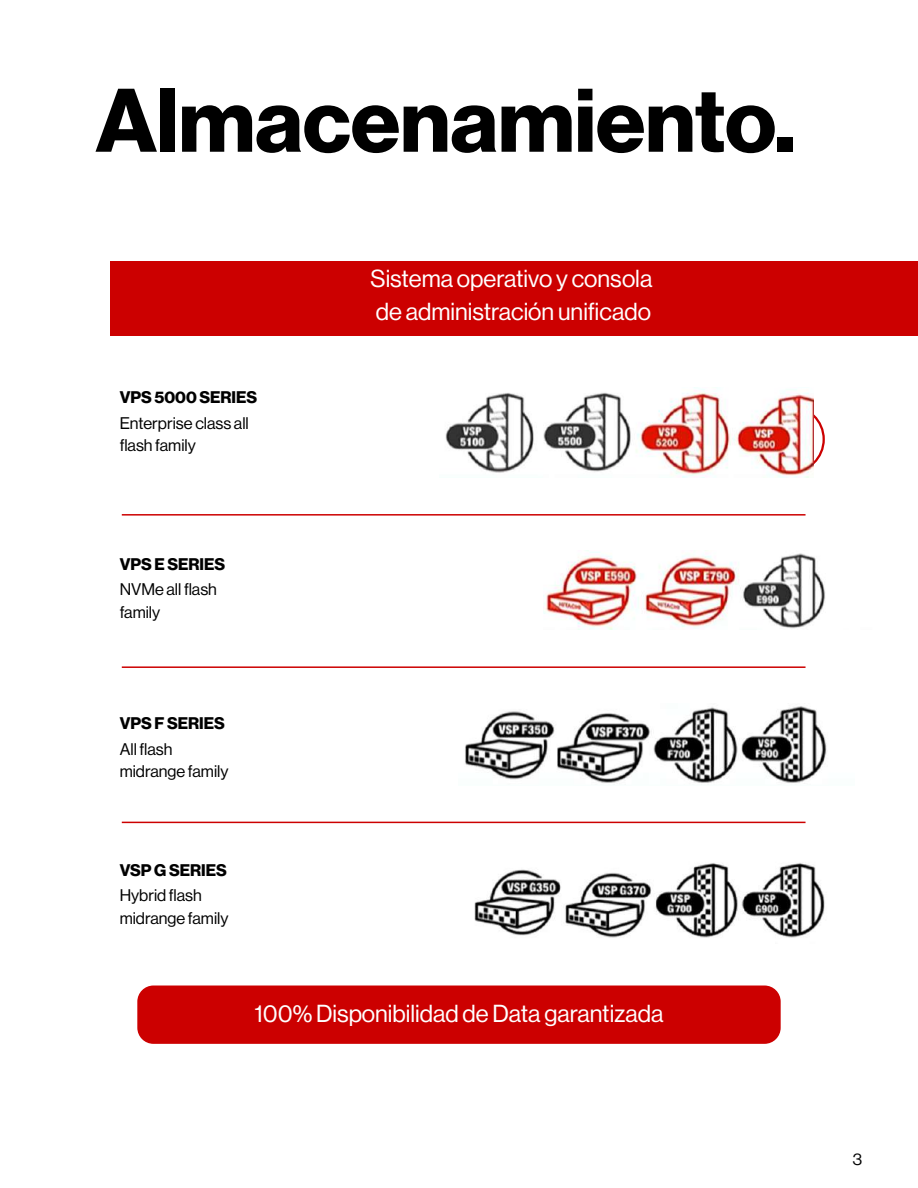
<style>
.page{position:relative;width:918px;height:1188px;background:#fff}
.page>*{position:absolute;margin:0;border:0;box-sizing:border-box;transform-origin:0 0}
.t1{font:700 88.2px "Neue Haas Display";color:#000}
.t2{font:24.15px/32.8px "Neue Haas Display";color:#fff}
.t3{font:16.5px/22.5px "Neue Haas Display";color:#000}
.t4{font:700 16.5px "Neue Haas Display";color:#000}
</style>
<div class="page">
<hr style="left:122px;top:666px;width:684px;height:2px;background:#c00">
<hr style="left:122px;top:822px;width:684px;height:1px;background:#c00">
<hr style="left:122px;top:514px;width:684px;height:2px;background:#c00">
<div style="left:111px;top:261px;width:807px;height:74px;background:#c00"></div>
<div style="left:137px;top:986px;width:644px;height:58px;background:#c00;border-radius:16px"></div>
<img style="left:445px;top:388px;width:368px;height:90px">
<img style="left:543px;top:552px;width:282px;height:78px">
<img style="left:465px;top:706px;width:362px;height:77px">
<img style="left:474px;top:863px;width:351px;height:75px">
<h1 class="t1" style="left:96px;top:69px;width:701px">Almacenamiento.</h1>
<p class="t4" style="left:120px;top:388px;width:139px">VPS 5000 SERIES</p>
<p class="t3" style="left:120px;top:412px;width:131px">Enterprise class all flash family</p>
<p class="t4" style="left:120px;top:555px;width:107px">VPS E SERIES</p>
<p class="t3" style="left:120px;top:578px;width:99px">NVMe all flash family</p>
<p class="t4" style="left:120px;top:714px;width:106px">VPS F SERIES</p>
<p class="t3" style="left:120px;top:738px;width:110px">All flash midrange family</p>
<p class="t4" style="left:120px;top:861px;width:108px">VSP G SERIES</p>
<p class="t3" style="left:120px;top:885px;width:110px">Hybrid flash midrange family</p>
<h2 class="t2" style="left:371px;top:262px;width:283px">Sistema operativo y consola de administración unificado</h2>
<h2 class="t2" style="left:254px;top:998px;width:411px">100% Disponibilidad de Data garantizada</h2>
<p class="t3" style="left:853px;top:1148px;width:11px">3</p>
</div>
